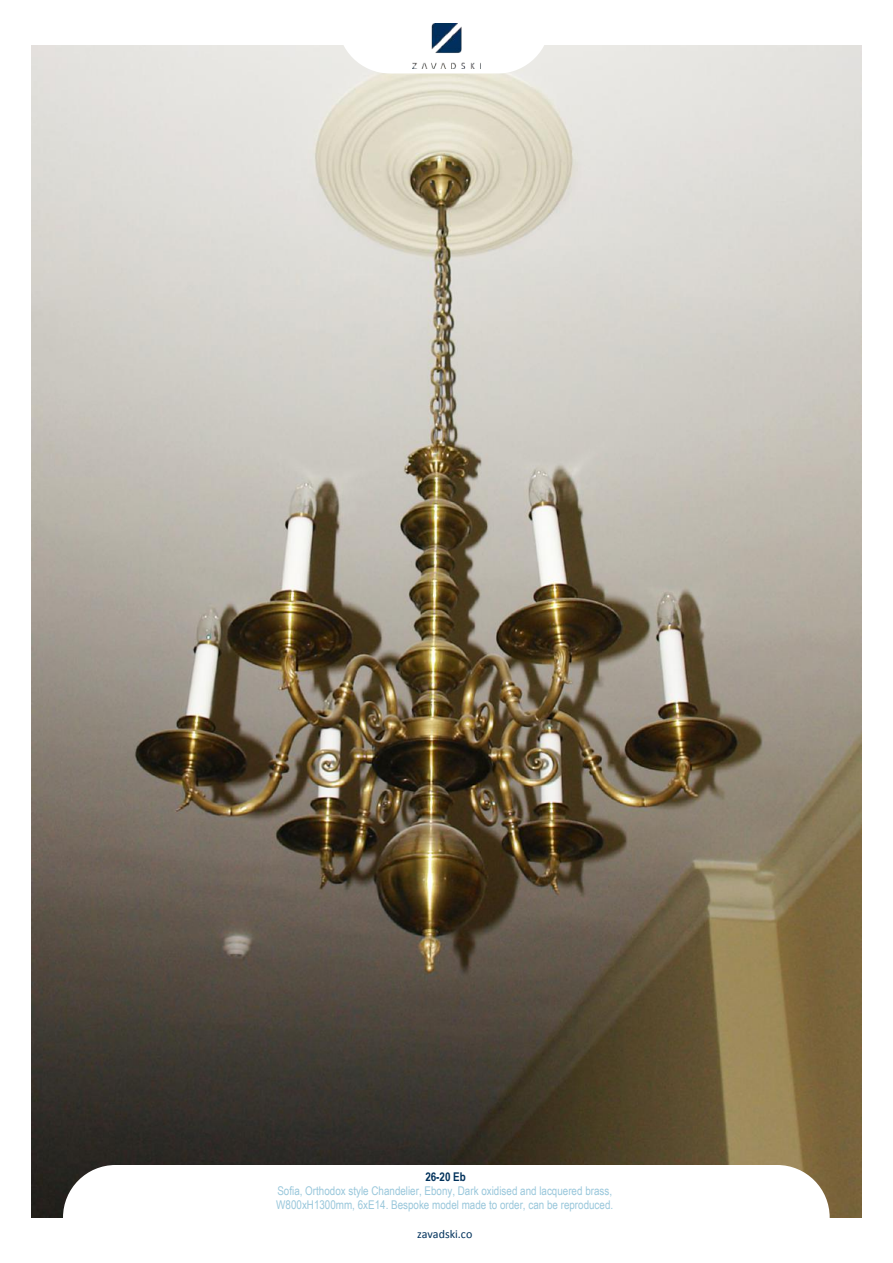
<style>
.page{position:relative;width:893px;height:1263px;background:#fff}
.page>*{position:absolute;margin:0;border:0;box-sizing:border-box;transform-origin:0 0}
.t1{font:12px/13.5px "Arial Narrow";color:#99c7db}
.t2{font:12px "Calibri";color:#00315b}
.t3{font:700 12px "Arial Narrow";color:#00315b}
</style>
<div class="page">
<img style="left:32px;top:45px;width:829px;height:1173px">
<svg style="left:63px;top:1165px;width:767px;height:53px"></svg>
<svg style="left:338px;top:23px;width:212px;height:50px"></svg>
<img style="left:412px;top:24px;width:68px;height:45px">
<p class="t3" style="left:425px;top:1170px;width:42px">26-20 Eb</p>
<p class="t1" style="left:276px;top:1184px;width:338px">Sofia, Orthodox style Chandelier, Ebony, Dark oxidised and lacquered brass,<br>W800xH1300mm, 6xE14. Bespoke model made to order, can be reproduced.</p>
<p class="t2" style="left:417px;top:1226px;width:57px">zavadski.co</p>
</div>
